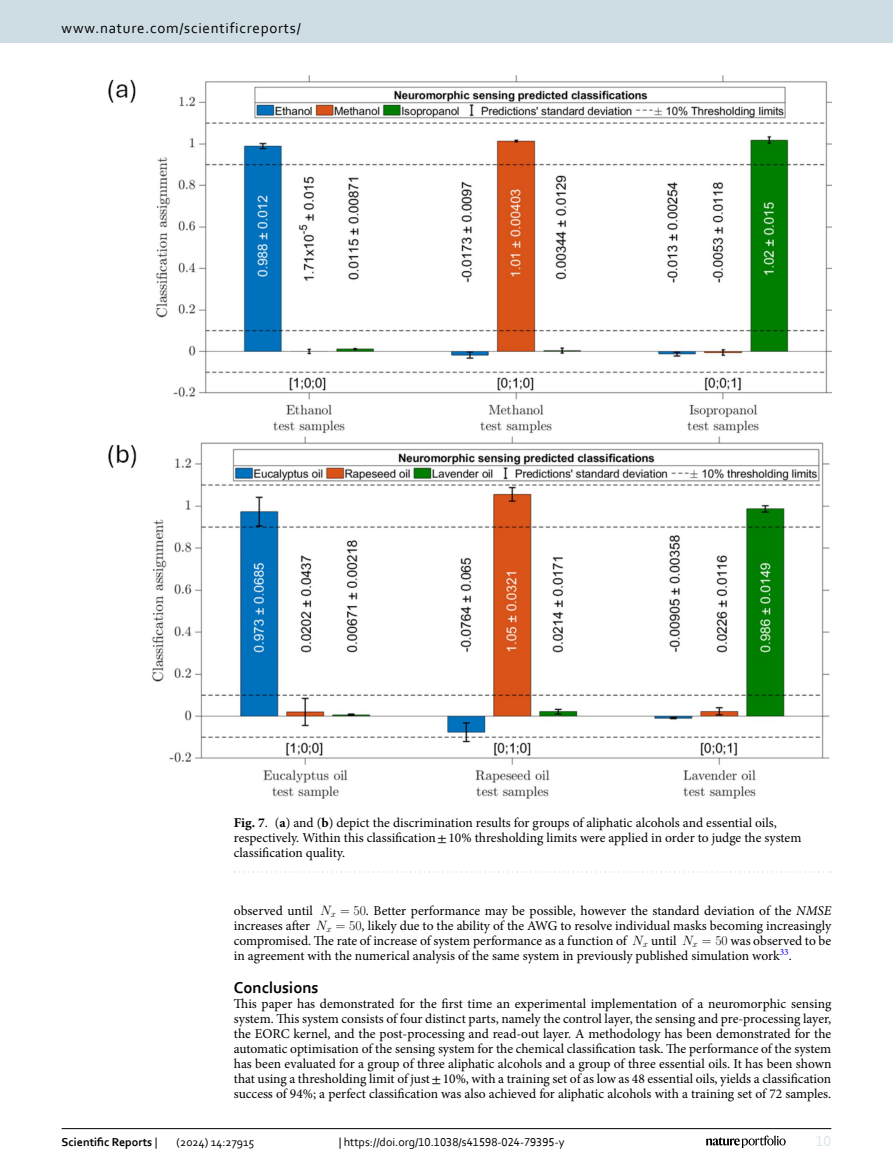
<style>
.page{position:relative;width:893px;height:1174px;background:#fff}
.page>*{position:absolute;margin:0;border:0;box-sizing:border-box;transform-origin:0 0}
.Head_1{font:700 16.5px "Corbel";color:#000}
.t1{font:15px "Corbel";letter-spacing:.05em;color:#000}
.t2{font:15px "Corbel";color:#d9e4eb}
.Body_Text{font:13.5px/15px "Minion Pro";color:#000;text-align:justify}
.Body_Text_Indent{font:13.5px/15px "Minion Pro";letter-spacing:-.005em;color:#000;text-align:justify}
.Figure_Caption{font:13.5px/15px "Minion Pro";color:#000}
.t3{font:12px "Corbel";color:#000}
.t4{font:700 12px "Corbel";color:#000}
.s1{font-weight:700}
.s2{font-family:"STIX"}
.s3{font-family:"CMMI12"}
.s4{font-family:"CMR17"}
.s5{font-style:italic}
.s6{font-weight:400}
</style>
<div class="page">
<img style="left:108px;top:76px;width:723px;height:723px">
<svg style="left:235px;top:871px;width:597px;height:1px"></svg>
<hr style="left:62px;top:1128px;width:769px;height:1px;background:#000">
<svg style="left:706px;top:1135px;width:80px;height:12px"></svg>
<div style="left:0;top:0;width:893px;height:43px;background:#cedde4"></div>
<p class="t1" style="left:62px;top:18px;width:241px">www.nature.com/scientificreports/</p>
<p class="Figure_Caption" style="left:234px;top:815px;width:569px"><span class="s1">Fig. 7</span>. (<span class="s1">a</span>) and (<span class="s1">b</span>) depict the discrimination results for groups of aliphatic alcohols and essential oils, respectively. Within this classification<span class="s2">±</span>10% thresholding limits were applied in order to judge the system classification quality.</p>
<p class="Body_Text_Indent" style="left:234px;top:903px;width:81px">observed until</p>
<p class="Body_Text" style="left:320px;top:903px;width:513px"><span class="s3">N</span><sub>x</sub> <span class="s4">= 50</span>. Better performance may be possible, however the standard deviation of the <span class="s5">NMSE</span></p>
<p class="Body_Text_Indent" style="left:234px;top:918px;width:599px">increases after <span class="s3">N</span><sub>x</sub> <span class="s4">= 50</span>, likely due to the ability of the AWG to resolve individual masks becoming increasingly compromised. The rate of increase of system performance as a function of <span class="s3">N</span><sub>x</sub> until <span class="s3">N</span><sub>x</sub> <span class="s4">= 50</span> was observed to be in agreement with the numerical analysis of the same system in previously published simulation work<sup>33</sup>.</p>
<p class="Head_1" style="left:234px;top:977px;width:86px">Conclusions</p>
<p class="Body_Text" style="left:234px;top:996px;width:599px">This paper has demonstrated for the first time an experimental implementation of a neuromorphic sensing system. This system consists of four distinct parts, namely the control layer, the sensing and pre-processing layer, the EORC kernel, and the post-processing and read-out layer. A methodology has been demonstrated for the automatic optimisation of the sensing system for the chemical classification task. The performance of the system has been evaluated for a group of three aliphatic alcohols and a group of three essential oils. It has been shown that using a thresholding limit of just<span class="s2">±</span>10%, with a training set of as low as 48 essential oils, yields a classification success of 94%; a perfect classification was also achieved for aliphatic alcohols with a training set of 72 samples.</p>
<p class="t4" style="left:62px;top:1134px;width:97px">Scientific Reports <span class="s6">|</span></p>
<p class="t3" style="left:177px;top:1134px;width:79px">(2024) 14:27915</p>
<p class="t3" style="left:339px;top:1134px;width:227px">| https://doi.org/10.1038/s41598-024-79395-y</p>
<p class="t2" style="left:816px;top:1132px;width:17px">10</p>
</div>
